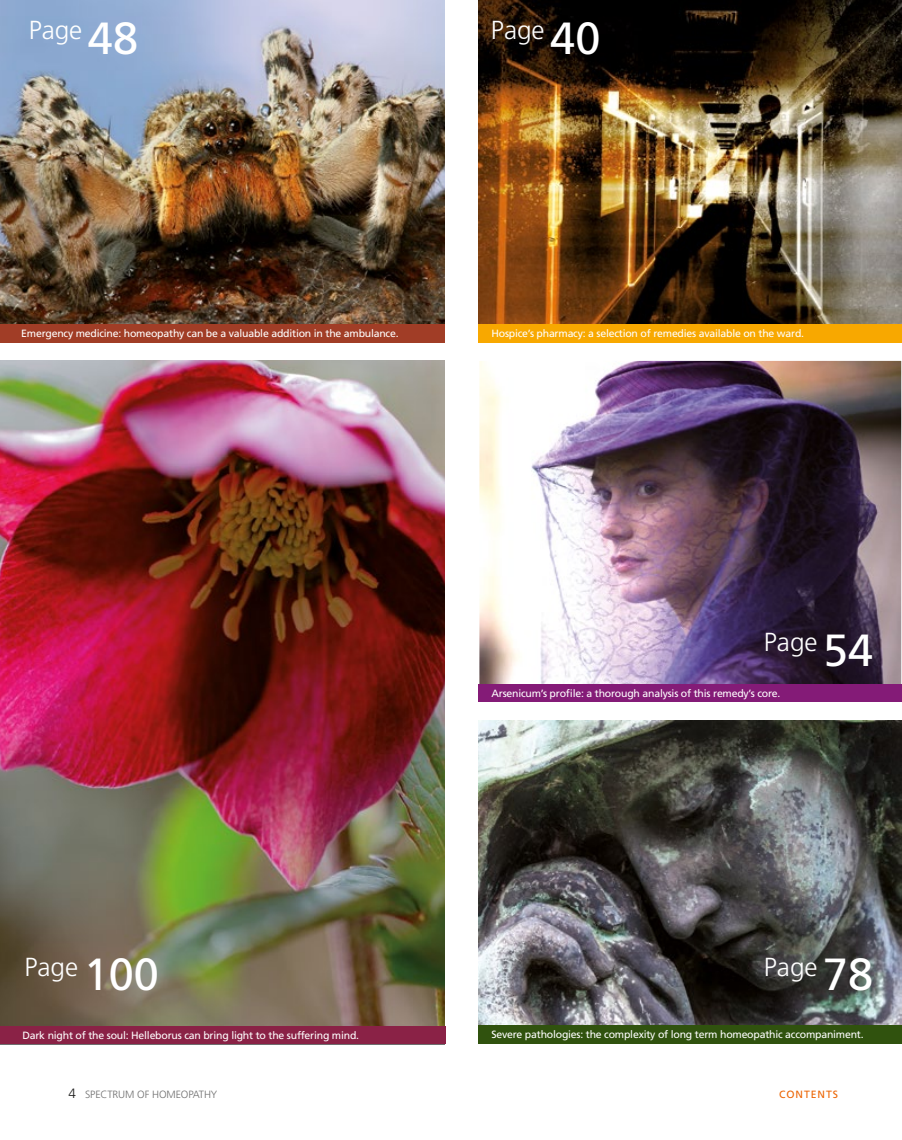
<style>
.page{position:relative;width:902px;height:1140px;background:#fff}
.page>*{position:absolute;margin:0;border:0;box-sizing:border-box;transform-origin:0 0}
.t1{font:300 26.1px "Frutiger LT Std";color:#fff}
.t2{font:10.5px "Frutiger LT Std";letter-spacing:-.02em;color:#fff}
.t3{font:300 10.5px "Frutiger LT Std";letter-spacing:-.01em;color:#6f6f6f}
.t4{font:10.5px "Frutiger LT Std";letter-spacing:.09em;color:#ec6606}
.s1{font-weight:400;font-size:45px}
.s2{font-size:13.5px;color:#1c1c1b}
</style>
<div class="page">
<img style="left:478px;top:0;width:423px;height:324px">
<img style="left:0;top:360px;width:444px;height:666px">
<div style="left:0;top:1026px;width:446px;height:18px;background:#8a2246"></div>
<img style="left:478px;top:720px;width:423px;height:306px">
<div style="left:478px;top:1026px;width:423px;height:18px;background:#30520e"></div>
<img style="left:481px;top:362px;width:417px;height:322px">
<div style="left:478px;top:359px;width:423px;height:340px;border:2px solid #fff"></div>
<div style="left:478px;top:684px;width:423px;height:18px;background:#841b77"></div>
<img style="left:0;top:0;width:444px;height:324px">
<div style="left:0;top:324px;width:444px;height:18px;background:#a13d26"></div>
<div style="left:478px;top:324px;width:423px;height:18px;background:#f8a800"></div>
<h1 class="t1" style="left:29px;top:15px;width:111px">Page <span class="s1">48</span></h1>
<h1 class="t1" style="left:491px;top:15px;width:111px">Page <span class="s1">40</span></h1>
<p class="t2" style="left:21px;top:327px;width:379px">Emergency medicine: homeopathy can be a valuable addition in the ambulance.</p>
<p class="t2" style="left:491px;top:327px;width:314px">Hospice’s pharmacy: a selection of remedies available on the ward.</p>
<h1 class="t1" style="left:24px;top:951px;width:136px">Page <span class="s1">100</span></h1>
<h1 class="t1" style="left:763px;top:627px;width:111px">Page <span class="s1">54</span></h1>
<p class="t2" style="left:491px;top:687px;width:290px">Arsenicum’s profile: a thorough analysis of this remedy’s core.</p>
<h1 class="t1" style="left:763px;top:951px;width:111px">Page <span class="s1">78</span></h1>
<p class="t2" style="left:22px;top:1029px;width:338px">Dark night of the soul: Helleborus can bring light to the suffering mind.</p>
<p class="t2" style="left:491px;top:1028px;width:374px">Severe pathologies: the complexity of long term homeopathic accompaniment.</p>
<p class="t3" style="left:68px;top:1088px;width:150px"><span class="s2">4</span> SPECTRUM OF HOMEOPATHY</p>
<p class="t4" style="left:779px;top:1088px;width:61px">CONTENTS</p>
</div>
